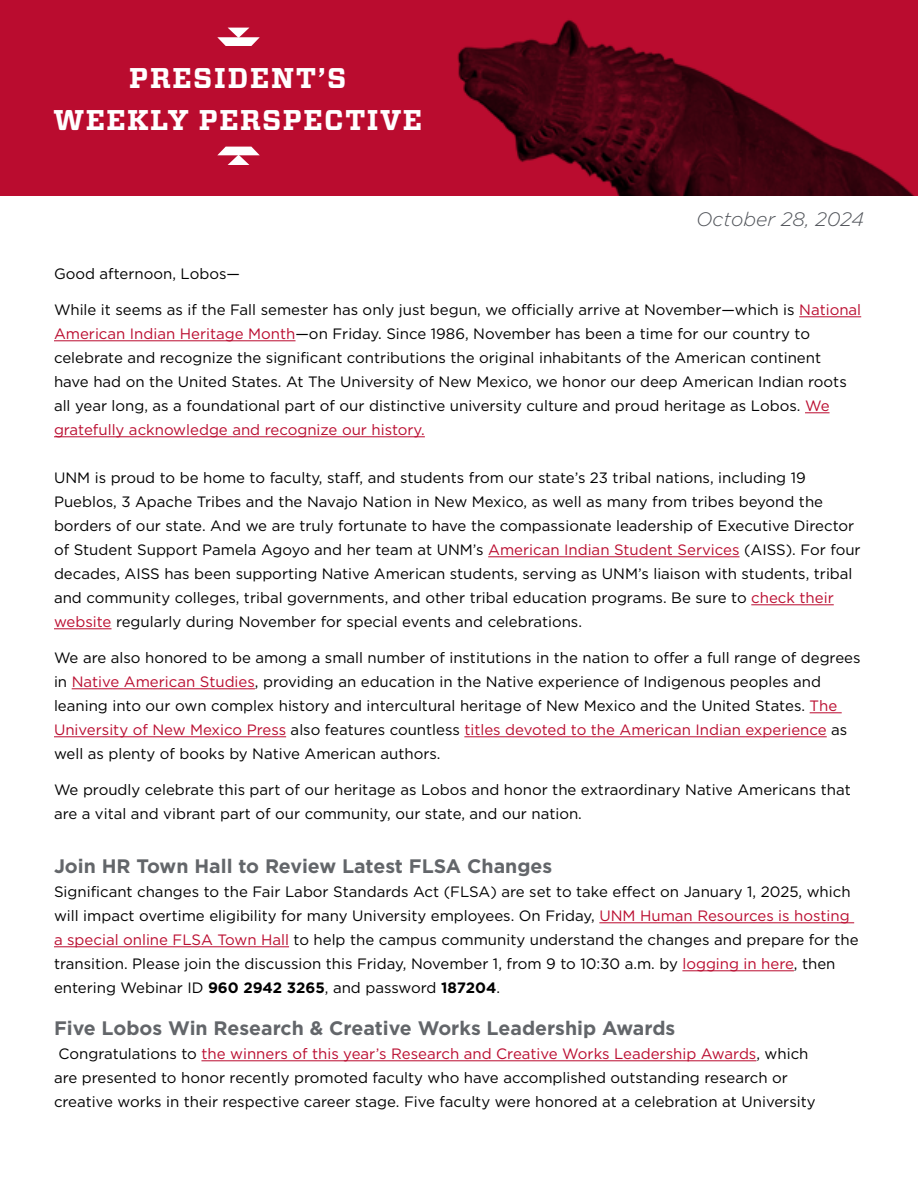
<style>
.page{position:relative;width:918px;height:1188px;background:#fff}
.page>*{position:absolute;margin:0;border:0;box-sizing:border-box;transform-origin:0 0}
.t1{font:700 28.5px/42px "Vitesse";letter-spacing:.05em;color:#fff;text-align:center}
.t2{font:700 19.5px "Gotham";color:#63666a}
.Date{font:italic 300 19.5px "Gotham";color:#52555b}
.t3{font:15px/24px "Gotham";color:#000}
.s1{color:#ba0c2f}
.s2{font-weight:700}
</style>
<div class="page">
<hr style="left:799px;top:316px;width:62px;height:1px;background:#ba0c2f">
<hr style="left:54px;top:340px;width:242px;height:1px;background:#ba0c2f">
<svg style="left:805px;top:412px;width:25px;height:1px"></svg>
<hr style="left:54px;top:436px;width:371px;height:1px;background:#ba0c2f">
<hr style="left:488px;top:556px;width:252px;height:1px;background:#ba0c2f">
<hr style="left:751px;top:604px;width:83px;height:1px;background:#ba0c2f">
<hr style="left:54px;top:628px;width:58px;height:1px;background:#ba0c2f">
<hr style="left:72px;top:688px;width:183px;height:1px;background:#ba0c2f">
<hr style="left:810px;top:712px;width:32px;height:1px;background:#ba0c2f">
<hr style="left:54px;top:736px;width:232px;height:1px;background:#ba0c2f">
<hr style="left:464px;top:736px;width:363px;height:1px;background:#ba0c2f">
<hr style="left:599px;top:922px;width:255px;height:1px;background:#ba0c2f">
<hr style="left:54px;top:946px;width:235px;height:1px;background:#ba0c2f">
<hr style="left:682px;top:970px;width:112px;height:1px;background:#ba0c2f">
<hr style="left:201px;top:1060px;width:555px;height:1px;background:#ba0c2f">
<div style="left:0;top:0;width:918px;height:196px;background:#ba0c2f"></div>
<img style="left:457px;top:20px;width:458px;height:176px">
<svg style="left:217px;top:28px;width:43px;height:18px"></svg>
<svg style="left:217px;top:147px;width:43px;height:18px"></svg>
<p class="t1" style="left:53px;top:58px;width:370px">PRESIDENT’S<br>WEEKLY PERSPECTIVE</p>
<h2 class="Date" style="left:696px;top:207px;width:169px">October 28, 2024</h2>
<p class="t3" style="left:54px;top:262px;width:188px">Good afternoon, Lobos—</p>
<p class="t3" style="left:54px;top:298px;width:809px">While it seems as if the Fall semester has only just begun, we officially arrive at November—which is <span class="s1">National</span></p>
<p class="t3" style="left:54px;top:322px;width:794px"><span class="s1">American Indian Heritage Month</span>—on Friday. Since 1986, November has been a time for our country to celebrate and recognize the significant contributions the original inhabitants of the American continent have had on the United States. At The University of New Mexico, we honor our deep American Indian roots all year long, as a foundational part of our distinctive university culture and proud heritage as Lobos. <span class="s1">We gratefully acknowledge and recognize our history.</span></p>
<p class="t3" style="left:54px;top:466px;width:808px">UNM is proud to be home to faculty, staff, and students from our state’s 23 tribal nations, including 19<br>Pueblos, 3 Apache Tribes and the Navajo Nation in New Mexico, as well as many from tribes beyond the borders of our state. And we are truly fortunate to have the compassionate leadership of Executive Director of Student Support Pamela Agoyo and her team at UNM’s <span class="s1">American Indian Student Services</span> (AISS). For four decades, AISS has been supporting Native American students, serving as UNM’s liaison with students, tribal and community colleges, tribal governments, and other tribal education programs. Be sure to <span class="s1">check their website</span> regularly during November for special events and celebrations.</p>
<p class="t3" style="left:54px;top:646px;width:808px">We are also honored to be among a small number of institutions in the nation to offer a full range of degrees in <span class="s1">Native American Studies</span>, providing an education in the Native experience of Indigenous peoples and leaning into our own complex history and intercultural heritage of New Mexico and the United States. <span class="s1">The University of New Mexico Press</span> also features countless <span class="s1">titles devoted to the American Indian experience</span> as well as plenty of books by Native American authors.</p>
<p class="t3" style="left:54px;top:778px;width:798px">We proudly celebrate this part of our heritage as Lobos and honor the extraordinary Native Americans that are a vital and vibrant part of our community, our state, and our nation.</p>
<p class="t2" style="left:54px;top:853px;width:500px">Join HR Town Hall to Review Latest FLSA Changes</p>
<p class="t3" style="left:54px;top:880px;width:806px">Significant changes to the Fair Labor Standards Act (FLSA) are set to take effect on January 1, 2025, which will impact overtime eligibility for many University employees. On Friday, <span class="s1">UNM Human Resources is hosting a special online FLSA Town Hall</span> to help the campus community understand the changes and prepare for the transition. Please join the discussion this Friday, November 1, from 9 to 10:30 a.m. by <span class="s1">logging in here</span>, then entering Webinar ID <span class="s2">960 2942 3265</span>, and password <span class="s2">187204</span>.</p>
<p class="t2" style="left:54px;top:1015px;width:623px">Five Lobos Win Research &amp; Creative Works Leadership Awards</p>
<p class="t3" style="left:54px;top:1042px;width:763px;text-indent:4px">Congratulations to <span class="s1">the winners of this year’s Research and Creative Works Leadership Awards</span>, which are presented to honor recently promoted faculty who have accomplished outstanding research or creative works in their respective career stage. Five faculty were honored at a celebration at University</p>
</div>
